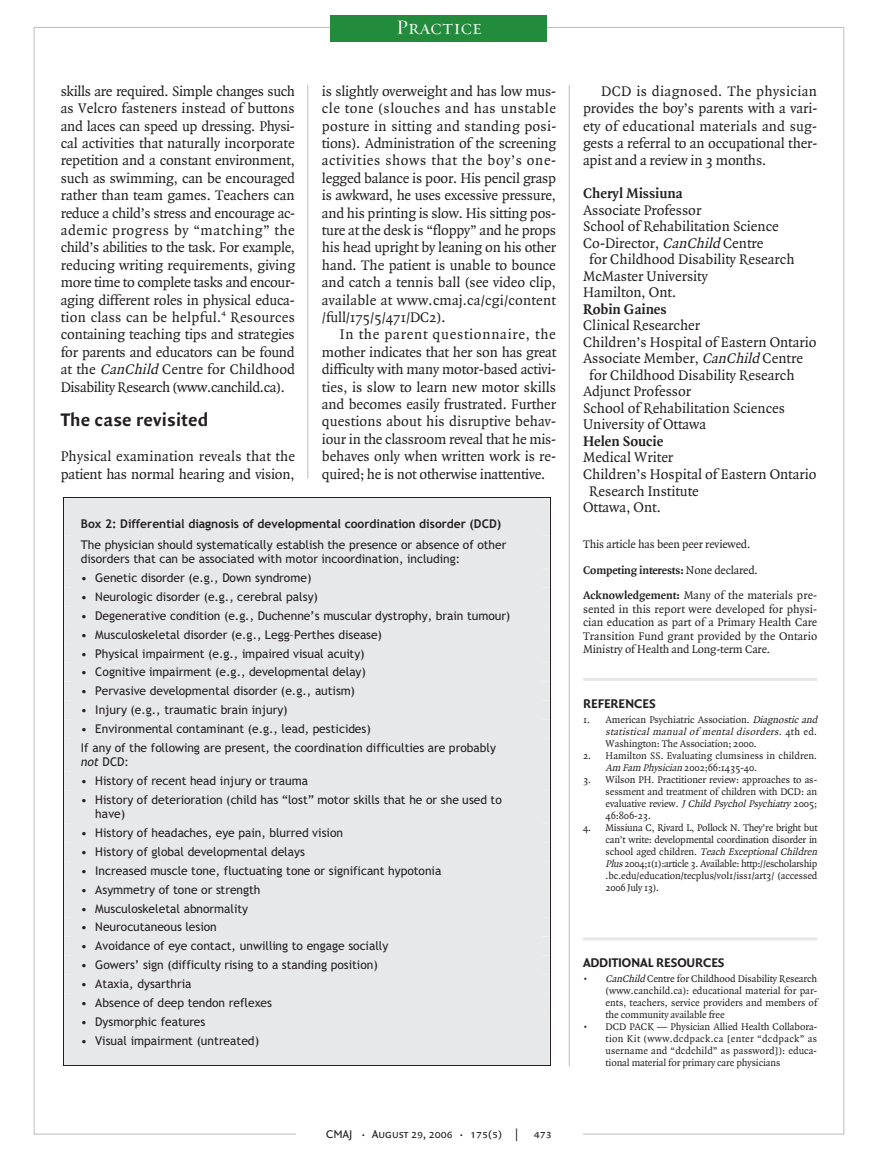
<style>
.page{position:relative;width:878px;height:1175px;background:#fff}
.page>*{position:absolute;margin:0;border:0;box-sizing:border-box;transform-origin:0 0}
.t1{font:21px "Requiem Display HTF Small Caps";letter-spacing:.005em;color:#fff}
.t2{font:700 19.5px "Quadraat Sans";letter-spacing:.005em;color:#231f20}
.t3{font:15px/17.4px "Quadraat";color:#231f20;text-align:justify}
.t4{font:700 15px "Quadraat";color:#231f20}
.t5{font:700 13.5px "Quadraat Sans";letter-spacing:-.01em;color:#231f20}
.t6{font:12px/14.2px "Trebuchet MSPS";color:#231f20}
.t7{font:12px/13.5px "Quadraat";letter-spacing:-.01em;color:#231f20}
.t8{font:700 12px "Trebuchet MSPS";color:#231f20}
.t9{font:12px "Quadraat Sans Caps";color:#231f20}
.t10{font:10.5px/12px "Quadraat";letter-spacing:-.01em;color:#231f20}
.s1{font-style:italic}
.s2{font-size:9px}
.s3{font-weight:700}
</style>
<div class="page">
<hr style="left:583px;top:678px;width:234px;height:3px;background:#e6e7e9">
<hr style="left:569px;top:85px;width:1px;height:981px;background:#bcbdc0">
<hr style="left:307px;top:85px;width:1px;height:393px;background:#bcbdc0">
<div style="left:331px;top:15px;width:216px;height:26px;background:#238b3c"></div>
<hr style="left:583px;top:937px;width:234px;height:3px;background:#e6e7e9">
<div style="left:63px;top:497px;width:487px;height:569px;background:#e7e8e9"></div>
<p class="t3" style="left:61px;top:83px;width:236px">skills are required. Simple changes such as Velcro fasteners instead of buttons and laces can speed up dressing. Physi&shy;cal activities that naturally incorporate repetition and a constant environment, such as swimming, can be encouraged rather than team games. Teachers can reduce a child’s stress and encourage ac&shy;ademic progress by “matching” the child’s abilities to the task. For example, reducing writing requirements, giving more time to complete tasks and encour&shy;aging different roles in physical educa&shy;tion class can be helpful.<sup>4</sup> Resources containing teaching tips and strategies for parents and educators can be found at the <span class="s1">CanChild</span>Centre for Childhood Disability Research (www.canchild.ca).</p>
<h2 class="t2" style="left:61px;top:409px;width:149px">The case revisited</h2>
<p class="t3" style="left:61px;top:448px;width:236px">Physical examination reveals that the patient has normal hearing and vision,</p>
<h1 class="t1" style="left:396px;top:15px;width:87px">Practice</h1>
<p class="t3" style="left:322px;top:83px;width:236px">is slightly overweight and has low mus&shy;cle tone (slouches and has unstable posture in sitting and standing posi&shy;tions). Administration of the screening activities shows that the boy’s one&shy;legged balance is poor. His pencil grasp is awkward, he uses excessive pressure, and his printing is slow. His sitting pos&shy;ture at the desk is “floppy” and he props his head upright by leaning on his other hand. The patient is unable to bounce and catch a tennis ball (see video clip, available at www.cmaj.ca/cgi/content /full/175/5/471/DC2).</p>
<p class="t3" style="left:322px;top:326px;width:236px;text-indent:18px">In the parent questionnaire, the mother indicates that her son has great difficulty with many motor-based activi&shy;ties, is slow to learn new motor skills and becomes easily frustrated. Further questions about his disruptive behav&shy;iour in the classroom reveal that he mis&shy;behaves only when written work is re&shy;quired; he is not otherwise inattentive.</p>
<p class="t8" style="left:81px;top:519px;width:422px">Box 2: Differential diagnosis of developmental coordination disorder (DCD)</p>
<p class="t6" style="left:81px;top:539px;width:427px">The physician should systematically establish the presence or absence of other disorders that can be associated with motor incoordination, including:</p>
<p class="t6" style="left:81px;top:572px;width:232px">• Genetic disorder (e.g., Down syndrome)</p>
<p class="t6" style="left:81px;top:591px;width:239px">• Neurologic disorder (e.g., cerebral palsy)</p>
<p class="t6" style="left:81px;top:609px;width:431px">• Degenerative condition (e.g., Duchenne’s muscular dystrophy, brain tumour)</p>
<p class="t6" style="left:81px;top:628px;width:302px">• Musculoskeletal disorder (e.g., Legg–Perthes disease)</p>
<p class="t6" style="left:81px;top:647px;width:285px">• Physical impairment (e.g., impaired visual acuity)</p>
<p class="t6" style="left:81px;top:666px;width:286px">• Cognitive impairment (e.g., developmental delay)</p>
<p class="t6" style="left:81px;top:685px;width:276px">• Pervasive developmental disorder (e.g., autism)</p>
<p class="t6" style="left:81px;top:704px;width:208px">• Injury (e.g., traumatic brain injury)</p>
<p class="t6" style="left:81px;top:720px;width:416px;line-height:19px">• Environmental contaminant (e.g., lead, pesticides)<br>If any of the following are present, the coordination difficulties are probably</p>
<p class="t6" style="left:81px;top:756px;width:49px"><span class="s1">not</span> DCD:</p>
<p class="t6" style="left:81px;top:774px;width:229px">• History of recent head injury or trauma</p>
<p class="t6" style="left:95px;top:794px;width:408px;text-indent:-14px">• History of deterioration (child has “lost” motor skills that he or she used to have)</p>
<p class="t6" style="left:81px;top:827px;width:264px">• History of headaches, eye pain, blurred vision</p>
<p class="t6" style="left:81px;top:845px;width:226px">• History of global developmental delays</p>
<p class="t6" style="left:81px;top:864px;width:362px">• Increased muscle tone, fluctuating tone or significant hypotonia</p>
<p class="t6" style="left:81px;top:883px;width:181px">• Asymmetry of tone or strength</p>
<p class="t6" style="left:81px;top:902px;width:169px">• Musculoskeletal abnormality</p>
<p class="t6" style="left:81px;top:921px;width:137px">• Neurocutaneous lesion</p>
<p class="t6" style="left:81px;top:940px;width:309px">• Avoidance of eye contact, unwilling to engage socially</p>
<p class="t6" style="left:81px;top:959px;width:298px">• Gowers’ sign (difficulty rising to a standing position)</p>
<p class="t6" style="left:81px;top:977px;width:112px">• Ataxia, dysarthria</p>
<p class="t6" style="left:81px;top:996px;width:193px">• Absence of deep tendon reflexes</p>
<p class="t6" style="left:81px;top:1015px;width:126px">• Dysmorphic features</p>
<p class="t6" style="left:81px;top:1034px;width:180px">• Visual impairment (untreated)</p>
<p class="t9" style="left:326px;top:1127px;width:227px">CMAJ <span class="s2">•</span> August 29, 2006 <span class="s2">•</span> 175(5) | 473</p>
<p class="t3" style="left:583px;top:83px;width:236px;text-indent:18px">DCD is diagnosed. The physician provides the boy’s parents with a vari&shy;ety of educational materials and sug&shy;gests a referral to an occupational ther&shy;apist and a review in 3 months.</p>
<p class="t4" style="left:583px;top:187px;width:101px">Cheryl Missiuna</p>
<p class="t3" style="left:583px;top:202px;width:120px">Associate Professor</p>
<p class="t3" style="left:583px;top:218px;width:197px">School of Rehabilitation Science</p>
<p class="t3" style="left:583px;top:235px;width:182px">Co-Director, <span class="s1">CanChild</span> Centre</p>
<p class="t3" style="left:589px;top:251px;width:207px">for Childhood Disability Research</p>
<p class="t3" style="left:583px;top:268px;width:126px">McMaster University</p>
<p class="t3" style="left:583px;top:284px;width:95px">Hamilton, Ont.</p>
<p class="t4" style="left:583px;top:302px;width:85px">Robin Gaines</p>
<p class="t3" style="left:583px;top:317px;width:119px">Clinical Researcher</p>
<p class="t3" style="left:583px;top:334px;width:235px">Children’s Hospital of Eastern Ontario</p>
<p class="t3" style="left:583px;top:350px;width:221px">Associate Member, <span class="s1">CanChild</span> Centre</p>
<p class="t3" style="left:589px;top:367px;width:207px">for Childhood Disability Research</p>
<p class="t3" style="left:583px;top:383px;width:110px">Adjunct Professor</p>
<p class="t3" style="left:583px;top:400px;width:203px">School of Rehabilitation Sciences</p>
<p class="t3" style="left:583px;top:416px;width:125px">University of Ottawa</p>
<p class="t4" style="left:583px;top:434px;width:82px">Helen Soucie</p>
<p class="t3" style="left:583px;top:449px;width:92px">Medical Writer</p>
<p class="t3" style="left:583px;top:466px;width:235px">Children’s Hospital of Eastern Ontario</p>
<p class="t3" style="left:589px;top:482px;width:111px">Research Institute</p>
<p class="t3" style="left:583px;top:499px;width:79px">Ottawa, Ont.</p>
<p class="t7" style="left:583px;top:531px;width:176px;line-height:26.1px">This article has been peer reviewed.<br><span class="s3">Competing interests:</span> None declared.</p>
<p class="t7" style="left:583px;top:589px;width:236px;text-align:justify"><span class="s3">Acknowledgement:</span> Many of the materials pre&shy;sented in this report were developed for physi&shy;cian education as part of a Primary Health Care Transition Fund grant provided by the Ontario Ministry of Health and Long-term Care.</p>
<p class="t5" style="left:583px;top:696px;width:74px">REFERENCES</p>
<p class="t10" style="left:605px;top:714px;width:215px;text-indent:-23px">1. American Psychiatric Association. <span class="s1">Diagnostic and statistical manual of mental disorders.</span> 4 t h e d .<br>Washington: The Association; 2000.</p>
<p class="t10" style="left:605px;top:750px;width:213px;text-indent:-22px">2. Hamilton SS. Evaluating clumsiness in children.<br><span class="s1">Am Fam Physician</span>2002;66:1435-40.</p>
<p class="t10" style="left:605px;top:774px;width:213px;text-align:justify;text-indent:-22px">3. Wilson PH. Practitioner review: approaches to as&shy;sessment and treatment of children with DCD: an evaluative review. <span class="s1">J Child Psychol Psychiatry</span> 2005; 46:806-23.</p>
<p class="t10" style="left:605px;top:822px;width:215px;text-indent:-22px">4. Missiuna C, Rivard L, Pollock N. They’re bright but can’t write: developmental coordination disorder in s c h o o l a g e d c h i l d r e n . <span class="s1">Teach Exceptional Children Plus</span>2004;1(1):article 3. Available: http://escholarship .bc.edu/education/tecplus/vol1/iss1/art3/ (accessed 2006 July 13).</p>
<p class="t5" style="left:583px;top:955px;width:143px">ADDITIONAL RESOURCES</p>
<p class="t10" style="left:605px;top:973px;width:213px;text-align:justify;text-indent:-22px">• <span class="s1">CanChild</span>Centre for Childhood Disability Research (www.canchild.ca): educational material for par&shy;ents, teachers, service providers and members of the community available free</p>
<p class="t10" style="left:605px;top:1021px;width:213px;text-align:justify;text-indent:-23px">• DCD PACK — Physician Allied Health Collabora&shy;tion Kit (www.dcdpack.ca [enter “dcdpack” as username and “dcdchild” as password]): educa&shy;tional material for primary care physicians</p>
</div>
